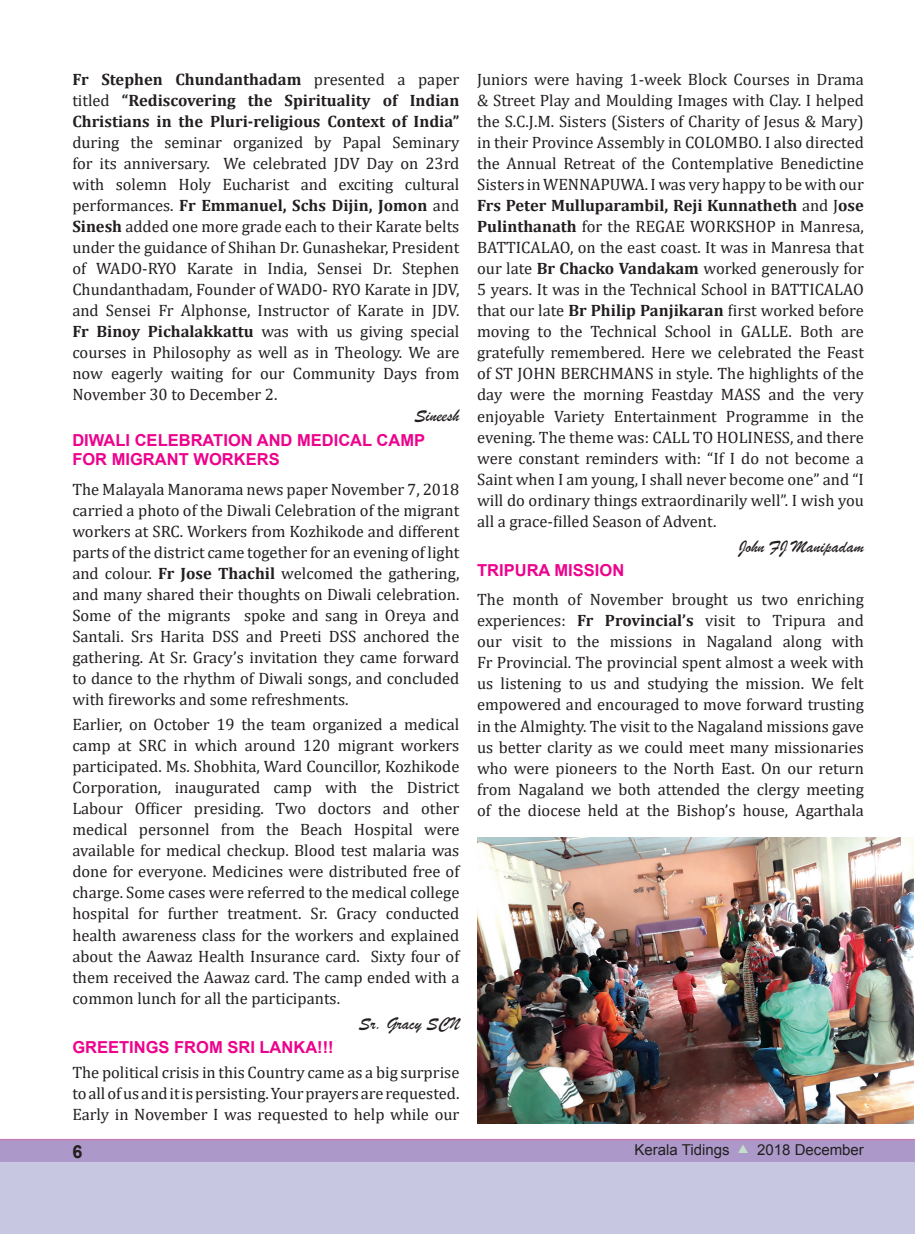
<style>
.page{position:relative;width:915px;height:1234px;background:#fff}
.page>*{position:absolute;margin:0;border:0;box-sizing:border-box;transform-origin:0 0}
.t1{font:18px "Brush Script";color:#231f20}
.t2{font:700 18px "Arial";color:#231f20}
.t3{font:16.5px/21px "Cambria";color:#231f20;text-align:justify}
.t4{font:700 16.5px/21px "Cambria";color:#231f20;text-align:justify}
.t5{font:700 16.5px/19.8px "Arial";color:#ed028c}
.t6{font:15px "Arial";color:#231f20}
.s1{font-weight:400}
.s2{font-weight:700}
.s3{font-family:"Dixieland";font-size:12px;color:#c5decc}
</style>
<div class="page">
<hr style="left:914px;top:1144px;width:1px;height:89px;background:#46449c">
<div style="left:0;top:1144px;width:914px;height:89px;background:#c7c7e1"></div>
<img style="left:477px;top:837px;width:436px;height:286px">
<div style="left:0;top:1138px;width:914px;height:23px;background:#ac99c9"></div>
<hr style="left:0;top:1138px;width:914px;height:2px;background:#c37eb5">
<p class="t4" style="left:72px;top:68px;width:388px">Fr Stephen Chundanthadam <span class="s1">presented a paper titled</span> “Rediscovering the Spirituality of Indian Christians in the Pluri-religious Context of India”</p>
<p class="t3" style="left:72px;top:132px;width:388px">during the seminar organized by Papal Seminary for its anniversary. We celebrated JDV Day on 23rd with solemn Holy Eucharist and exciting cultural performances. <span class="s2">Fr Emmanuel, Schs Dijin, Jomon</span> and <span class="s2">Sinesh</span> added one more grade each to their Karate belts under the guidance of Shihan Dr. Gunashekar, President of WADO-RYO Karate in India, Sensei Dr. Stephen Chundanthadam, Founder of WADO- RYO Karate in JDV, and Sensei Fr Alphonse, Instructor of Karate in JDV.<br><span class="s2">Fr Binoy Pichalakkattu</span> was with us giving special courses in Philosophy as well as in Theology. We are now eagerly waiting for our Community Days from November 30 to December 2.</p>
<p class="t1" style="left:414px;top:405px;width:47px">Sineesh</p>
<p class="t5" style="left:72px;top:430px;width:354px">DIWALI CELEBRATION AND MEDICAL CAMP<br>FOR MIGRANT WORKERS</p>
<p class="t3" style="left:72px;top:478px;width:388px">The Malayala Manorama news paper November 7, 2018 carried a photo of the Diwali Celebration of the migrant workers at SRC. Workers from Kozhikode and different parts of the district came together for an evening of light and colour. <span class="s2">Fr Jose Thachil</span> welcomed the gathering, and many shared their thoughts on Diwali celebration.<br>Some of the migrants spoke and sang in Oreya and Santali. Srs Harita DSS and Preeti DSS anchored the gathering. At Sr. Gracy’s invitation they came forward to dance to the rhythm of Diwali songs, and concluded with fireworks and some refreshments.</p>
<p class="t3" style="left:72px;top:714px;width:388px">Earlier, on October 19 the team organized a medical camp at SRC in which around 120 migrant workers participated. Ms. Shobhita, Ward Councillor, Kozhikode Corporation, inaugurated camp with the District Labour Officer presiding. Two doctors and other medical personnel from the Beach Hospital were available for medical checkup. Blood test malaria was done for everyone. Medicines were distributed free of charge. Some cases were referred to the medical college hospital for further treatment. Sr. Gracy conducted health awareness class for the workers and explained about the Aawaz Health Insurance card. Sixty four of them received the Aawaz card. The camp ended with a common lunch for all the participants.</p>
<p class="t1" style="left:358px;top:1011px;width:102px">Sr. Gracy SCN</p>
<p class="t5" style="left:72px;top:1037px;width:263px">GREETINGS FROM SRI LANKA!!!</p>
<p class="t3" style="left:72px;top:1061px;width:388px">The political crisis in this Country came as a big surprise to all of us and it is persisting. Your prayers are requested.<br>Early in November I was requested to help while our</p>
<p class="t3" style="left:477px;top:69px;width:388px">Juniors were having 1-week Block Courses in Drama &amp; Street Play and Moulding Images with Clay. I helped the S.C.J.M. Sisters (Sisters of Charity of Jesus &amp; Mary) in their Province Assembly in COLOMBO. I also directed the Annual Retreat of the Contemplative Benedictine Sisters in WENNAPUWA. I was very happy to be with our <span class="s2">Frs Peter Mulluparambil, Reji Kunnatheth</span> and J<span class="s2">ose Pulinthanath</span> for the REGAE WORKSHOP in Manresa, BATTICALAO, on the east coast. It was in Manresa that our late <span class="s2">Br Chacko Vandakam</span> worked generously for 5 years. It was in the Technical School in BATTICALAO that our late <span class="s2">Br Philip Panjikaran</span> first worked before moving to the Technical School in GALLE. Both are gratefully remembered. Here we celebrated the Feast of ST JOHN BERCHMANS in style. The highlights of the day were the morning Feastday MASS and the very enjoyable Variety Entertainment Programme in the evening. The theme was: CALL TO HOLINESS, and there were constant reminders with: “If I do not become a Saint when I am young, I shall never become one” and “I will do ordinary things extraordinarily well”. I wish you all a grace-filled Season of Advent.</p>
<p class="t1" style="left:738px;top:535px;width:126px">John FJ Manipadam</p>
<p class="t5" style="left:477px;top:560px;width:148px">TRIPURA MISSION</p>
<p class="t3" style="left:477px;top:589px;width:388px">The month of November brought us two enriching experiences: <span class="s2">Fr Provincial’s</span> visit to Tripura and our visit to the missions in Nagaland along with Fr Provincial. The provincial spent almost a week with us listening to us and studying the mission. We felt empowered and encouraged to move forward trusting in the Almighty. The visit to the Nagaland missions gave us better clarity as we could meet many missionaries who were pioneers to the North East. On our return from Nagaland we both attended the clergy meeting of the diocese held at the Bishop’s house, Agarthala</p>
<p class="t2" style="left:72px;top:1139px;width:12px">6</p>
<p class="t6" style="left:634px;top:1139px;width:231px">Kerala Tidings <span class="s3">s</span> 2018 December</p>
</div>
